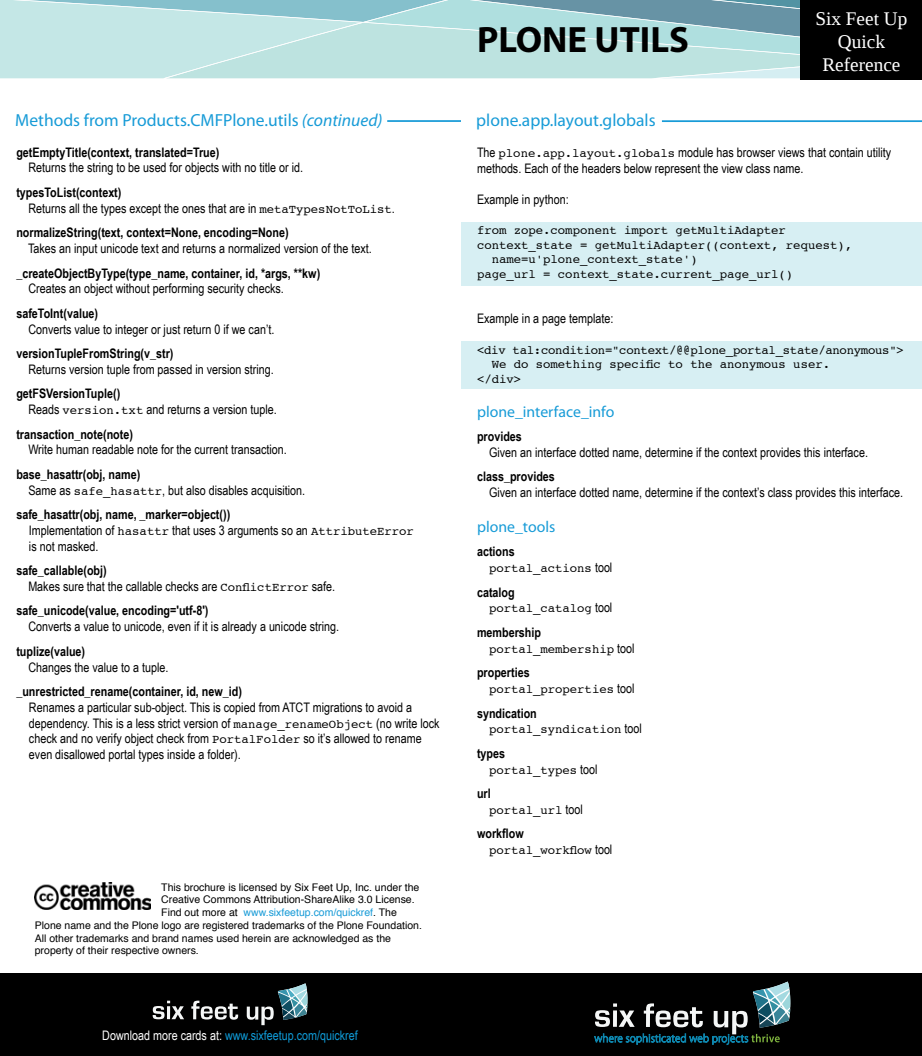
<style>
.page{position:relative;width:922px;height:1056px;background:#fff}
.page>*{position:absolute;margin:0;border:0;box-sizing:border-box;transform-origin:0 0}
.t1{font:700 36.75px "Myriad Pro";color:#000}
.t2{font:19.25px/23.1px "Tinos";color:#fff;text-align:center}
.t3{font:17.5px "Myriad Pro";color:#179bd7}
.t4{font:15.75px "Myriad Pro";color:#179bd7}
.t5{font:13.12px/15.8px "Arial Narrow";color:#000}
.t6{font:700 13.12px "Arial Narrow";color:#000}
.t7{font:13.12px "Arial Narrow";color:#0f9cd9}
.t8{font:12.25px "Courier";color:#000}
.t9{font:12.25px "Courier";letter-spacing:-.02em;color:#000}
.t10{font:10.5px "Helvetica";color:#000}
.t11{font:10.5px "Helvetica";color:#189bd7}
.s1{font-style:italic}
.s2{font-weight:700}
.s3{font-family:"Courier";font-size:12.25px}
.s4{color:#000}
.s5{color:#fff}
.s6{font-family:"Arial Narrow";font-size:13.12px}
</style>
<div class="page">
<div style="left:461px;top:222px;width:460px;height:63px;background:#d7eff3"></div>
<div style="left:461px;top:341px;width:460px;height:48px;background:#d7eff3"></div>
<hr style="left:662px;top:120px;width:259px;height:2px;background:#189bd7">
<svg style="left:0;top:67px;width:800px;height:11px;background:#c1e5e3"></svg>
<svg style="left:0;top:0;width:800px;height:67px;background:#b0d8da"></svg>
<div style="left:800px;top:0;width:121px;height:80px;background:#000"></div>
<div style="left:0;top:973px;width:921px;height:82px;background:#000"></div>
<svg style="left:153px;top:1000px;width:31px;height:19px"></svg>
<svg style="left:191px;top:1000px;width:47px;height:19px"></svg>
<svg style="left:247px;top:983px;width:60px;height:41px"></svg>
<svg style="left:594px;top:981px;width:196px;height:63px"></svg>
<img style="left:35px;top:882px;width:116px;height:27px">
<hr style="left:387px;top:120px;width:74px;height:2px;background:#189bd7">
<h3 class="t3" style="left:15px;top:110px;width:368px">Methods from Products.CMFPlone.utils <span class="s1">(continued)</span></h3>
<p class="t6" style="left:16px;top:142px;width:204px">getEmptyTitle(context, translated=True)</p>
<p class="t5" style="left:28px;top:159px;width:276px">Returns the string to be used for objects with no title or id.</p>
<p class="t5" style="left:28px;top:184px;width:368px;text-indent:-12px"><span class="s2">typesToList(context)<br></span>Returns all the types except the ones that are in <span class="s3">metaTypesNotToList</span>.</p>
<p class="t6" style="left:16px;top:223px;width:274px">normalizeString(text, context=None, encoding=None)</p>
<p class="t5" style="left:28px;top:240px;width:345px">Takes an input unicode text and returns a normalized version of the text.</p>
<p class="t6" style="left:16px;top:263px;width:305px">_createObjectByType(type_name, container, id, *args, **kw)</p>
<p class="t5" style="left:28px;top:280px;width:257px">Creates an object without performing security checks.</p>
<p class="t6" style="left:16px;top:303px;width:83px">safeToInt(value)</p>
<p class="t5" style="left:28px;top:320px;width:247px">Converts value to integer or just return 0 if we can’t.</p>
<p class="t6" style="left:16px;top:343px;width:159px">versionTupleFromString(v_str)</p>
<p class="t5" style="left:28px;top:361px;width:247px">Returns version tuple from passed in version string.</p>
<p class="t5" style="left:28px;top:385px;width:250px;text-indent:-12px"><span class="s2">getFSVersionTuple()<br></span>Reads <span class="s3">version.txt</span> and returns a version tuple.</p>
<p class="t6" style="left:16px;top:424px;width:118px">transaction_note(note)</p>
<p class="t5" style="left:28px;top:441px;width:260px">Write human readable note for the current transaction.</p>
<p class="t5" style="left:28px;top:466px;width:278px;text-indent:-12px"><span class="s2">base_hasattr(obj, name)<br></span>Same as <span class="s3">safe_hasattr</span>, but also disables acquisition.</p>
<p class="t5" style="left:29px;top:506px;width:386px;text-indent:-13px"><span class="s2">safe_hasattr(obj, name, _marker=object())<br></span>Implementation of <span class="s3">hasattr</span> that uses 3 arguments so an <span class="s3">AttributeError </span>is not masked.</p>
<p class="t5" style="left:28px;top:562px;width:308px;text-indent:-12px"><span class="s2">safe_callable(obj)<br></span>Makes sure that the callable checks are <span class="s3">ConflictError</span> safe.</p>
<p class="t6" style="left:16px;top:601px;width:194px">safe_unicode(value, encoding='utf-8')</p>
<p class="t5" style="left:28px;top:618px;width:312px">Converts a value to unicode, even if it is already a unicode string.</p>
<p class="t6" style="left:16px;top:641px;width:70px">tuplize(value)</p>
<p class="t5" style="left:28px;top:658px;width:142px">Changes the value to a tuple.</p>
<p class="t6" style="left:16px;top:681px;width:227px">_unrestricted_rename(container, id, new_id)</p>
<p class="t5" style="left:29px;top:698px;width:412px">Renames a particular sub-object. This is copied from ATCT migrations to avoid a dependency. This is a less strict version of <span class="s3">manage_renameObject</span> (no write lock check and no verify object check from <span class="s3">PortalFolder</span> so it’s allowed to rename even disallowed portal types inside a folder).</p>
<p class="t10" style="left:161px;top:878px;width:259px">This brochure is licensed by Six Feet Up, Inc. under the</p>
<p class="t10" style="left:161px;top:891px;width:255px">Creative Commons Attribution-ShareAlike 3.0 License.</p>
<p class="t11" style="left:161px;top:903px;width:237px"><span class="s4">Find out more at</span> www.sixfeetup.com/quickref<span class="s4">. The</span></p>
<p class="t10" style="left:35px;top:917px;width:388px">Plone name and the Plone logo are registered trademarks of the Plone Foundation.</p>
<p class="t10" style="left:35px;top:929px;width:358px">All other trademarks and brand names used herein are acknowledged as the</p>
<p class="t10" style="left:35px;top:942px;width:165px">property of their respective owners.</p>
<p class="t7" style="left:102px;top:1025px;width:257px"><span class="s5">Download more cards at:</span> www.sixfeetup.com/quickref</p>
<h1 class="t1" style="left:477px;top:16px;width:213px">PLONE UTILS</h1>
<h2 class="t2" style="left:815px;top:7px;width:93px">Six Feet Up<br>Quick<br>Reference</h2>
<h3 class="t3" style="left:476px;top:110px;width:181px">plone.app.layout.globals</h3>
<p class="t5" style="left:477px;top:144px;width:415px">The <span class="s3">plone.app.layout.globals</span> module has browser views that contain utility methods. Each of the headers below represent the view class name.</p>
<p class="t5" style="left:477px;top:191px;width:93px">Example in python:</p>
<p class="t8" style="left:477px;top:220px;width:310px">from zope.component import getMultiAdapter</p>
<p class="t8" style="left:477px;top:235px;width:376px">context_state = getMultiAdapter((context, request),</p>
<p class="t8" style="left:491px;top:250px;width:207px">name=u'plone_context_state')</p>
<p class="t8" style="left:477px;top:264px;width:318px">page_url = context_state.current_page_url()</p>
<p class="t5" style="left:477px;top:310px;width:138px">Example in a page template:</p>
<p class="t9" style="left:477px;top:340px;width:428px">&lt;div tal:condition="context/@@plone_portal_state/anonymous"&gt;</p>
<p class="t8" style="left:491px;top:355px;width:340px">We do something specific to the anonymous user.</p>
<p class="t8" style="left:477px;top:369px;width:46px">&lt;/div&gt;</p>
<p class="t4" style="left:477px;top:401px;width:139px">plone_interface_info</p>
<p class="t6" style="left:477px;top:426px;width:46px">provides</p>
<p class="t5" style="left:489px;top:444px;width:380px">Given an interface dotted name, determine if the context provides this interface.</p>
<p class="t6" style="left:477px;top:467px;width:79px">class_provides</p>
<p class="t5" style="left:489px;top:484px;width:415px">Given an interface dotted name, determine if the context’s class provides this interface.</p>
<p class="t4" style="left:477px;top:517px;width:80px">plone_tools</p>
<p class="t6" style="left:477px;top:541px;width:39px">actions</p>
<p class="t8" style="left:489px;top:558px;width:125px">portal_actions <span class="s6">tool</span></p>
<p class="t6" style="left:477px;top:582px;width:39px">catalog</p>
<p class="t8" style="left:489px;top:599px;width:125px">portal_catalog <span class="s6">tool</span></p>
<p class="t6" style="left:477px;top:622px;width:65px">membership</p>
<p class="t8" style="left:489px;top:639px;width:147px">portal_membership <span class="s6">tool</span></p>
<p class="t6" style="left:477px;top:662px;width:54px">properties</p>
<p class="t8" style="left:489px;top:679px;width:147px">portal_properties <span class="s6">tool</span></p>
<p class="t6" style="left:477px;top:702px;width:61px">syndication</p>
<p class="t8" style="left:489px;top:719px;width:154px">portal_syndication <span class="s6">tool</span></p>
<p class="t6" style="left:477px;top:743px;width:30px">types</p>
<p class="t8" style="left:489px;top:760px;width:110px">portal_types <span class="s6">tool</span></p>
<p class="t6" style="left:477px;top:783px;width:15px">url</p>
<p class="t8" style="left:489px;top:800px;width:95px">portal_url <span class="s6">tool</span></p>
<p class="t6" style="left:477px;top:823px;width:48px">workflow</p>
<p class="t8" style="left:489px;top:840px;width:125px">portal_workflow <span class="s6">tool</span></p>
</div>
